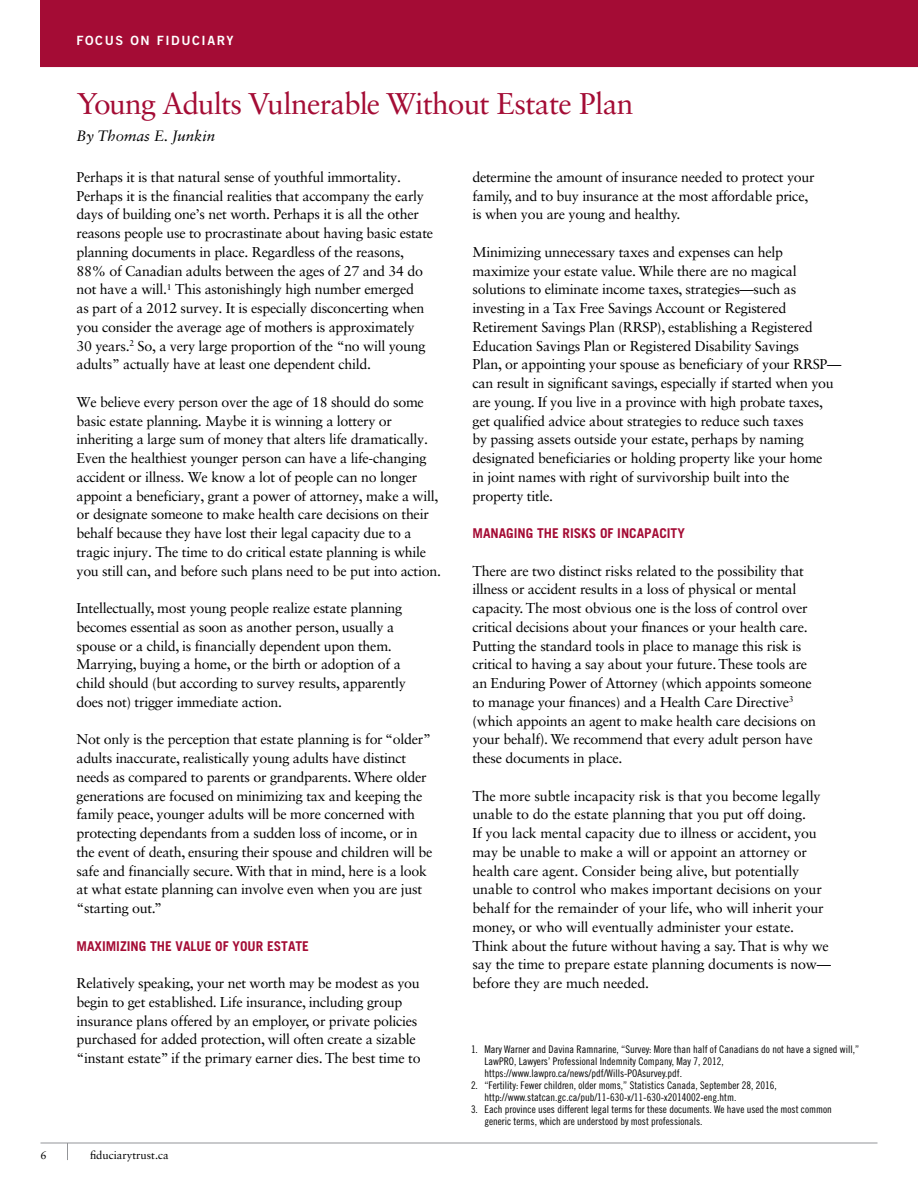
<style>
.page{position:relative;width:918px;height:1188px;background:#fff}
.page>*{position:absolute;margin:0;border:0;box-sizing:border-box;transform-origin:0 0}
.t1{font:30px "Sabon LT Std";letter-spacing:-.02em;color:#a40c35}
.t2{font:italic 15px "Sabon LT Std";color:#000}
.t3{font:14.25px/18.8px "Sabon LT Std";letter-spacing:-.02em;color:#000}
.t4{font:700 13.5px "Trade Gothic";color:#a40c35}
.t5{font:12.75px "Trade Gothic LT Std Bd 2";letter-spacing:.125em;color:#fff}
.t6{font:11.25px "Sabon LT Std";color:#000}
.t7{font:10.5px/12px "Trade Gothic LT Std Cn 18";color:#000}
</style>
<div class="page">
<svg style="left:67px;top:1144px;width:1px;height:16px"></svg>
<div style="left:40px;top:0;width:878px;height:68px;background:#a40c35"></div>
<div style="left:0;top:67px;width:918px;height:5px;background:#fff"></div>
<hr style="left:40px;top:1143px;width:838px;height:1px;background:#939598">
<p class="t5" style="left:77px;top:33px;width:64px">FOCUS ON</p>
<p class="t5" style="left:157px;top:33px;width:9px">FID</p>
<p class="t5" style="left:181px;top:33px;width:29px">UCIAR</p>
<p class="t5" style="left:227px;top:33px;width:9px">Y</p>
<h1 class="t1" style="left:76px;top:86px;width:559px">Young Adults Vulnerable Without Estate Plan</h1>
<p class="t2" style="left:76px;top:127px;width:140px">By Thomas E. Junkin</p>
<p class="t3" style="left:76px;top:167px;width:358px">Perhaps it is that natural sense of youthful immortality.<br>Perhaps it is the financial realities that accompany the early days of building one’s net worth. Perhaps it is all the other reasons people use to procrastinate about having basic estate planning documents in place. Regardless of the reasons, 88% of Canadian adults between the ages of 27 and 34 do not have a will.<sup>1</sup> This astonishingly high number emerged<br>as part of a 2012 survey. It is especially disconcerting when you consider the average age of mothers is approximately 30 years.<sup>2</sup> So, a very large proportion of the “no will young adults” actually have at least one dependent child.</p>
<p class="t3" style="left:76px;top:392px;width:366px">We believe every person over the age of 18 should do some basic estate planning. Maybe it is winning a lottery or inheriting a large sum of money that alters life dramatically.<br>Even the healthiest younger person can have a life-changing accident or illness. We know a lot of people can no longer appoint a beneficiary, grant a power of attorney, make a will, or designate someone to make health care decisions on their behalf because they have lost their legal capacity due to a tragic injury. The time to do critical estate planning is while you still can, and before such plans need to be put into action.</p>
<p class="t3" style="left:76px;top:599px;width:331px">Intellectually, most young people realize estate planning becomes essential as soon as another person, usually a spouse or a child, is financially dependent upon them.<br>Marrying, buying a home, or the birth or adoption of a child should (but according to survey results, apparently does not) trigger immediate action.</p>
<p class="t3" style="left:76px;top:730px;width:357px">Not only is the perception that estate planning is for “older” adults inaccurate, realistically young adults have distinct needs as compared to parents or grandparents. Where older generations are focused on minimizing tax and keeping the family peace, younger adults will be more concerned with protecting dependants from a sudden loss of income, or in the event of death, ensuring their spouse and children will be safe and financially secure. With that in mind, here is a look at what estate planning can involve even when you are just “starting out.”</p>
<p class="t4" style="left:76px;top:938px;width:234px">MAXIMIZING THE VALUE OF YOUR ESTATE</p>
<p class="t3" style="left:76px;top:974px;width:346px">Relatively speaking, your net worth may be modest as you begin to get established. Life insurance, including group insurance plans offered by an employer, or private policies purchased for added protection, will often create a sizable “instant estate” if the primary earner dies. The best time to</p>
<p class="t6" style="left:40px;top:1149px;width:8px">6</p>
<p class="t6" style="left:90px;top:1149px;width:80px">fiduciarytrust.ca</p>
<p class="t3" style="left:473px;top:167px;width:344px">determine the amount of insurance needed to protect your family, and to buy insurance at the most affordable price, is when you are young and healthy.</p>
<p class="t3" style="left:473px;top:242px;width:370px">Minimizing unnecessary taxes and expenses can help maximize your estate value. While there are no magical solutions to eliminate income taxes, strategies—such as investing in a Tax Free Savings Account or Registered Retirement Savings Plan (RRSP), establishing a Registered Education Savings Plan or Registered Disability Savings<br>Plan, or appointing your spouse as beneficiary of your RRSP— can result in significant savings, especially if started when you are young. If you live in a province with high probate taxes, get qualified advice about strategies to reduce such taxes<br>by passing assets outside your estate, perhaps by naming designated beneficiaries or holding property like your home<br>in joint names with right of survivorship built into the property title.</p>
<p class="t4" style="left:472px;top:525px;width:212px">MANAGING THE RISKS OF INCAPACITY</p>
<p class="t3" style="left:472px;top:561px;width:345px">There are two distinct risks related to the possibility that illness or accident results in a loss of physical or mental capacity. The most obvious one is the loss of control over critical decisions about your finances or your health care.<br>Putting the standard tools in place to manage this risk is critical to having a say about your future. These tools are an Enduring Power of Attorney (which appoints someone to manage your finances) and a Health Care Directive<sup>3 </sup>(which appoints an agent to make health care decisions on your behalf). We recommend that every adult person have these documents in place.</p>
<p class="t3" style="left:473px;top:786px;width:360px">The more subtle incapacity risk is that you become legally unable to do the estate planning that you put off doing.<br>If you lack mental capacity due to illness or accident, you may be unable to make a will or appoint an attorney or health care agent. Consider being alive, but potentially unable to control who makes important decisions on your behalf for the remainder of your life, who will inherit your money, or who will eventually administer your estate.<br>Think about the future without having a say. That is why we say the time to prepare estate planning documents is now— before they are much needed.</p>
<p class="t7" style="left:485px;top:1043px;width:376px;text-indent:-14px">1. Mary Warner and Davina Ramnarine, “Survey: More than half of Canadians do not have a signed will,”<br>LawPRO, Lawyers’ Professional Indemnity Company, May 7, 2012, https://www.lawpro.ca/news/pdf/Wills-POAsurvey.pdf.</p>
<p class="t7" style="left:485px;top:1079px;width:294px;text-indent:-14px">2. “Fertility: Fewer children, older moms,” Statistics Canada, September 28, 2016, http://www.statcan.gc.ca/pub/11-630-x/11-630-x2014002-eng.htm.</p>
<p class="t7" style="left:485px;top:1103px;width:349px;text-indent:-14px">3. Each province uses different legal terms for these documents. We have used the most common generic terms, which are understood by most professionals.</p>
</div>
